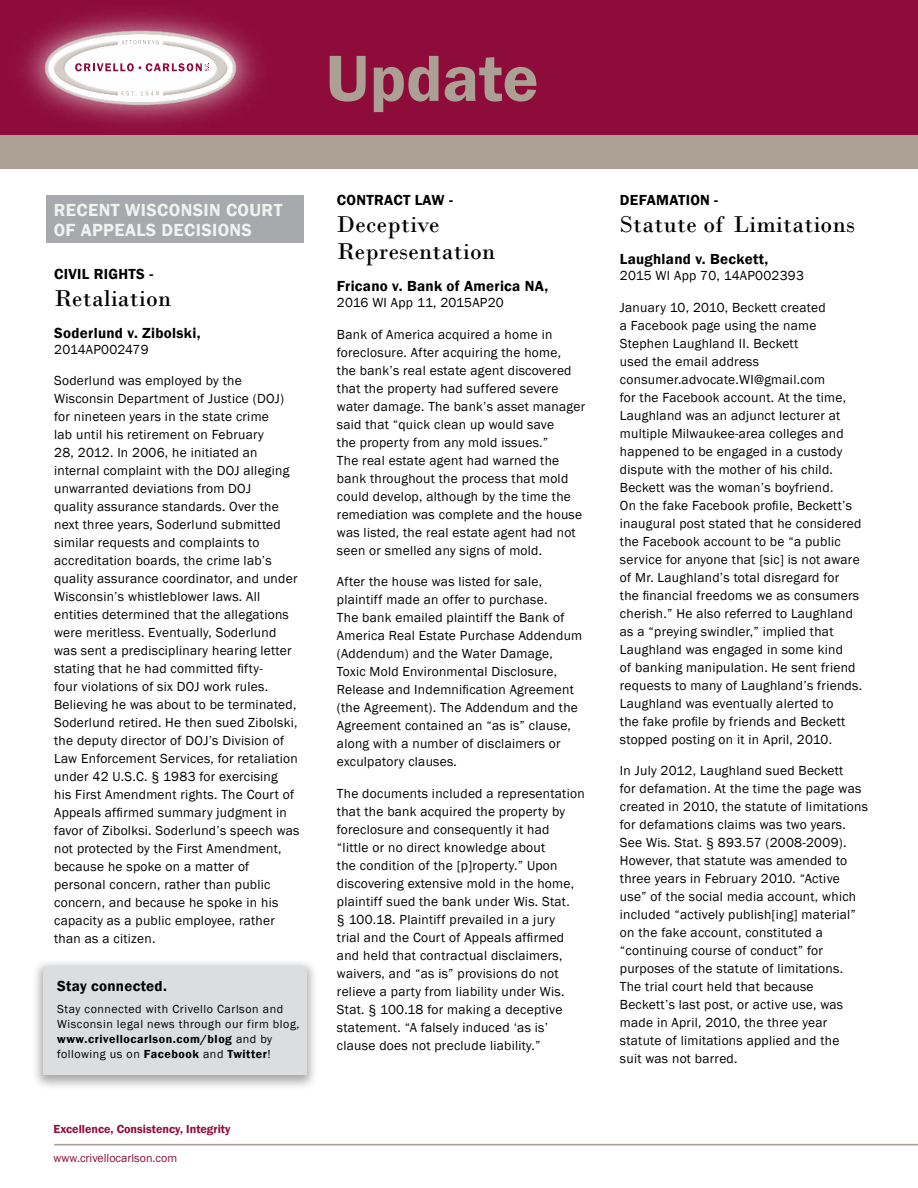
<style>
.page{position:relative;width:918px;height:1188px;background:#fff}
.page>*{position:absolute;margin:0;border:0;box-sizing:border-box;transform-origin:0 0}
.t1{font:600 67.5px "Franklin Gothic";color:#aca095}
.t2{font:24px/27px "Bodoni";letter-spacing:.015em;color:#000}
.t3{font:600 18px/19.5px "Franklin Gothic";letter-spacing:.02em;color:#f1f1f2}
.t4{font:600 15px "Franklin Gothic";letter-spacing:.02em;color:#000}
.t5{font:13.5px/18px "Franklin Gothic";letter-spacing:.02em;color:#000}
.t6{font:12px/15px "Franklin Gothic";letter-spacing:.045em;color:#000}
.t7{font:600 12px "Franklin Gothic";color:#8e0c3a}
.t8{font:12px "Franklin Gothic";color:#8e0c3a}
.s1{font-weight:600}
</style>
<div class="page">
<div style="left:0;top:134px;width:918px;height:35px;background:#aca095"></div>
<div style="left:0;top:0;width:918px;height:135px;background:#8e0c3a"></div>
<hr style="left:54px;top:1144px;width:864px;height:2px;background:#aca095">
<img style="left:24px;top:13px;width:233px;height:110px">
<svg style="left:75px;top:63px;width:134px;height:8px"></svg>
<svg style="left:122px;top:91px;width:37px;height:5px"></svg>
<svg style="left:121px;top:40px;width:38px;height:5px"></svg>
<div style="left:46px;top:196px;width:258px;height:47px;background:#a7a9ac"></div>
<div style="left:31px;top:958px;width:287px;height:133px;background:#000;opacity:.35"></div>
<div style="left:43px;top:966px;width:263px;height:109px;background:#dcddde"></div>
<h1 class="t1" style="left:326px;top:37px;width:215px">Update</h1>
<h3 class="t3" style="left:54px;top:200px;width:230px">RECENT WISCONSIN COURT<br>OF APPEALS DECISIONS</h3>
<p class="t4" style="left:54px;top:265px;width:101px">CIVIL RIGHTS -</p>
<h2 class="t2" style="left:54px;top:285px;width:118px">Retaliation</h2>
<p class="t4" style="left:54px;top:323px;width:148px">Soderlund v. Zibolski,</p>
<p class="t5" style="left:54px;top:341px;width:96px">2014AP002479</p>
<p class="t5" style="left:54px;top:372px;width:247px">Soderlund was employed by the Wisconsin Department of Justice (DOJ) for nineteen years in the state crime<br>lab until his retirement on February<br>28, 2012. In 2006, he initiated an internal complaint with the DOJ alleging unwarranted deviations from DOJ<br>quality assurance standards. Over the next three years, Soderlund submitted similar requests and complaints to accreditation boards, the crime lab’s quality assurance coordinator, and under Wisconsin’s whistleblower laws. All entities determined that the allegations were meritless. Eventually, Soderlund was sent a predisciplinary hearing letter stating that he had committed fifty-<br>four violations of six DOJ work rules.<br>Believing he was about to be terminated, Soderlund retired. He then sued Zibolski, the deputy director of DOJ’s Division of Law Enforcement Services, for retaliation under 42 U.S.C. § 1983 for exercising<br>his First Amendment rights. The Court of Appeals affirmed summary judgment in favor of Zibolksi. Soderlund’s speech was not protected by the First Amendment, because he spoke on a matter of personal concern, rather than public concern, and because he spoke in his capacity as a public employee, rather than as a citizen.</p>
<p class="t4" style="left:57px;top:977px;width:111px">Stay connected.</p>
<p class="t6" style="left:57px;top:1001px;width:244px">Stay connected with Crivello Carlson and Wisconsin legal news through our firm blog, <span class="s1">www.crivellocarlson.com/blog</span> and by following us on <span class="s1">Facebook</span> and <span class="s1">Twitter</span>!</p>
<p class="t7" style="left:54px;top:1122px;width:178px">Excellence, Consistency, Integrity</p>
<p class="t8" style="left:54px;top:1150px;width:125px">www.crivellocarlson.com</p>
<p class="t4" style="left:337px;top:191px;width:117px">CONTRACT LAW -</p>
<h2 class="t2" style="left:337px;top:211px;width:160px">Deceptive<br>Representation</h2>
<p class="t4" style="left:337px;top:277px;width:213px">Fricano v. Bank of America NA,</p>
<p class="t5" style="left:337px;top:294px;width:168px">2016 WI App 11, 2015AP20</p>
<p class="t5" style="left:337px;top:326px;width:250px">Bank of America acquired a home in foreclosure. After acquiring the home,<br>the bank’s real estate agent discovered that the property had suffered severe water damage. The bank’s asset manager said that “quick clean up would save<br>the property from any mold issues.”<br>The real estate agent had warned the bank throughout the process that mold could develop, although by the time the remediation was complete and the house was listed, the real estate agent had not seen or smelled any signs of mold.</p>
<p class="t5" style="left:337px;top:573px;width:247px">After the house was listed for sale, plaintiff made an offer to purchase.<br>The bank emailed plaintiff the Bank of America Real Estate Purchase Addendum (Addendum) and the Water Damage, Toxic Mold Environmental Disclosure, Release and Indemnification Agreement (the Agreement). The Addendum and the Agreement contained an “as is” clause, along with a number of disclaimers or exculpatory clauses.</p>
<p class="t5" style="left:337px;top:784px;width:249px">The documents included a representation that the bank acquired the property by foreclosure and consequently it had<br>“little or no direct knowledge about<br>the condition of the [p]roperty.” Upon discovering extensive mold in the home, plaintiff sued the bank under Wis. Stat.<br>§ 100.18. Plaintiff prevailed in a jury<br>trial and the Court of Appeals affirmed and held that contractual disclaimers, waivers, and “as is” provisions do not relieve a party from liability under Wis.<br>Stat. § 100.18 for making a deceptive statement. “A falsely induced ‘as is’ clause does not preclude liability.”</p>
<p class="t4" style="left:620px;top:191px;width:100px">DEFAMATION -</p>
<h2 class="t2" style="left:620px;top:211px;width:237px">Statute of Limitations</h2>
<p class="t4" style="left:620px;top:250px;width:150px">Laughland v. Beckett,</p>
<p class="t5" style="left:620px;top:267px;width:186px">2015 WI App 70, 14AP002393</p>
<p class="t5" style="left:620px;top:299px;width:244px">January 10, 2010, Beckett created<br>a Facebook page using the name Stephen Laughland II. Beckett<br>used the email address consumer.advocate.WI@gmail.com<br>for the Facebook account. At the time, Laughland was an adjunct lecturer at multiple Milwaukee-area colleges and happened to be engaged in a custody dispute with the mother of his child.<br>Beckett was the woman’s boyfriend.<br>On the fake Facebook profile, Beckett’s inaugural post stated that he considered the Facebook account to be “a public service for anyone that [sic] is not aware of Mr. Laughland’s total disregard for<br>the financial freedoms we as consumers cherish.” He also referred to Laughland as a “preying swindler,” implied that Laughland was engaged in some kind<br>of banking manipulation. He sent friend requests to many of Laughland’s friends.<br>Laughland was eventually alerted to<br>the fake profile by friends and Beckett stopped posting on it in April, 2010.</p>
<p class="t5" style="left:620px;top:762px;width:250px">In July 2012, Laughland sued Beckett<br>for defamation. At the time the page was created in 2010, the statute of limitations for defamations claims was two years.<br>See Wis. Stat. § 893.57 (2008-2009).<br>However, that statute was amended to three years in February 2010. “Active use” of the social media account, which included “actively publish[ing] material” on the fake account, constituted a “continuing course of conduct” for purposes of the statute of limitations.<br>The trial court held that because Beckett’s last post, or active use, was made in April, 2010, the three year statute of limitations applied and the<br>suit was not barred.</p>
</div>
